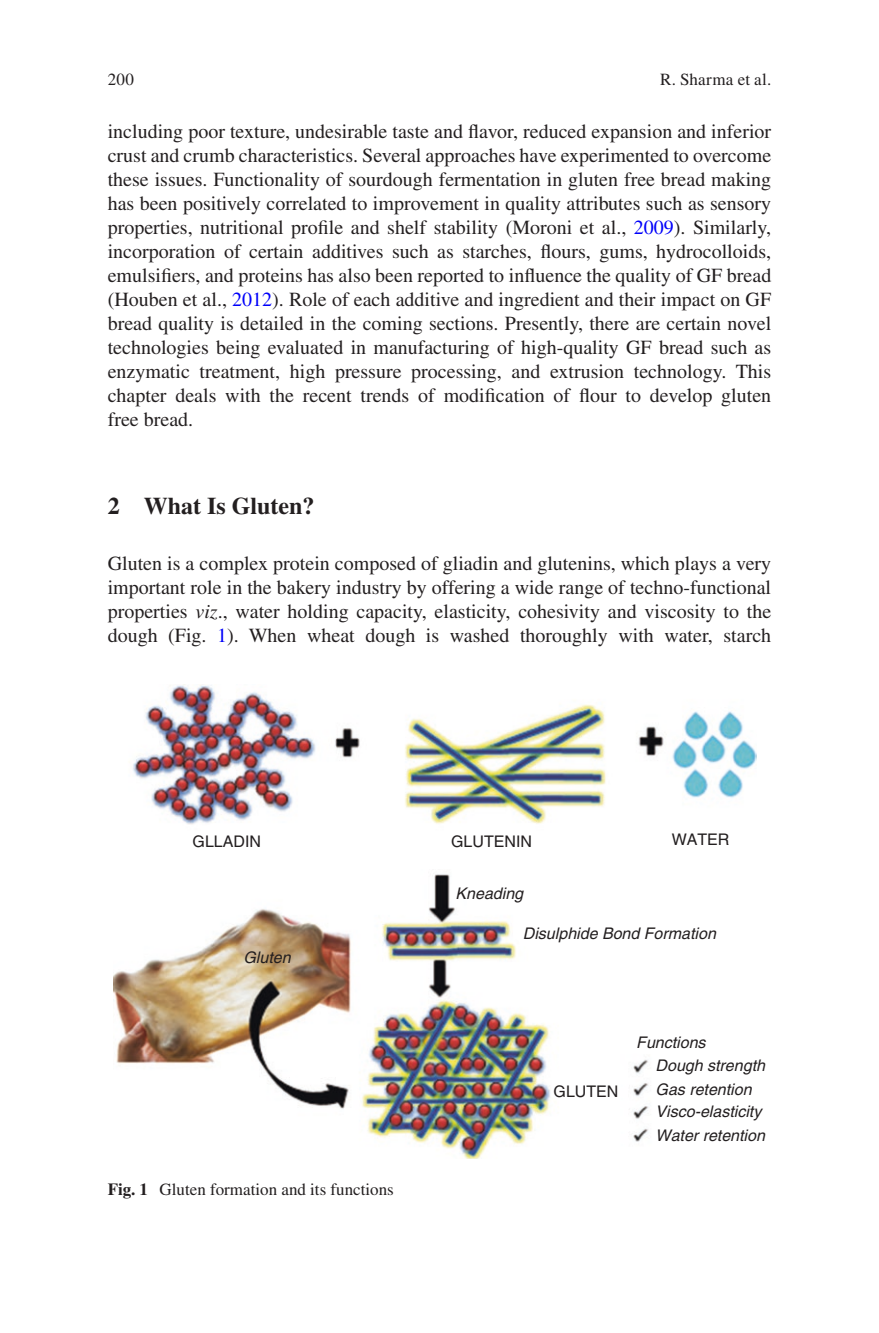
<style>
.page{position:relative;width:879px;height:1333px;background:#fff}
.page>*{position:absolute;margin:0;border:0;box-sizing:border-box;transform-origin:0 0}
.t1{font:700 24px "Times LT Std";color:#231f20}
.t2{font:20px/24px "Times LT Std";color:#231f20;text-align:justify}
.t3{font:17px "Times LT Std";color:#231f20}
.t4{font:17px "Times LT Std Roman 2";letter-spacing:.015em;color:#231f20}
.t5{font:italic 16px/23.4px "Helvetica";color:#231f20}
.t6{font:16px "Helvetica";color:#231f20}
.s1{color:#0000fa}
.s2{font-style:italic}
.s3{font-weight:700}
</style>
<div class="page">
<img style="left:114px;top:684px;width:642px;height:474px">
<p class="t4" style="left:660px;top:70px;width:112px">R. Sharma et al.</p>
<p class="t3" style="left:108px;top:70px;width:28px">200</p>
<p class="t2" style="left:108px;top:119px;width:665px">including poor texture, undesirable taste and flavor, reduced expansion and inferior crust and crumb characteristics. Several approaches have experimented to overcome these issues. Functionality of sourdough fermentation in gluten free bread making has been positively correlated to improvement in quality attributes such as sensory properties, nutritional profile and shelf stability (Moroni et al., <span class="s1">2009</span>). Similarly, incorporation of certain additives such as starches, flours, gums, hydrocolloids, emulsifiers, and proteins has also been reported to influence the quality of GF bread (Houben et al., <span class="s1">2012</span>). Role of each additive and ingredient and their impact on GF bread quality is detailed in the coming sections. Presently, there are certain novel technologies being evaluated in manufacturing of high-quality GF bread such as enzymatic treatment, high pressure processing, and extrusion technology. This chapter deals with the recent trends of modification of flour to develop gluten free bread.</p>
<p class="t1" style="left:108px;top:492px;width:208px">2 What Is Gluten?</p>
<p class="t2" style="left:108px;top:551px;width:665px">Gluten is a complex protein composed of gliadin and glutenins, which plays a very important role in the bakery industry by offering a wide range of techno-functional properties <span class="s2">viz</span>., water holding capacity, elasticity, cohesivity and viscosity to the dough (Fig. <span class="s1">1</span>). When wheat dough is washed thoroughly with water, starch</p>
<p class="t6" style="left:193px;top:831px;width:70px">GLLADIN</p>
<p class="t6" style="left:451px;top:831px;width:82px">GLUTENIN</p>
<p class="t6" style="left:672px;top:829px;width:59px">WATER</p>
<p class="t5" style="left:455px;top:881px;width:69px">Kneading</p>
<p class="t5" style="left:243px;top:945px;width:49px">Gluten</p>
<p class="t3" style="left:108px;top:1179px;width:288px"><span class="s3">Fig. 1</span> Gluten formation and its functions</p>
<p class="t5" style="left:523px;top:921px;width:194px">Disulphide Bond Formation</p>
<p class="t6" style="left:553px;top:1081px;width:66px">GLUTEN</p>
<p class="t5" style="left:655px;top:1030px;width:111px;text-indent:-19px">Functions<br>Dough strength<br>Gas retention</p>
<p class="t5" style="left:655px;top:1123px;width:111px">Water retention</p>
<p class="t5" style="left:655px;top:1099px;width:107px">Visco-elasticity</p>
</div>
